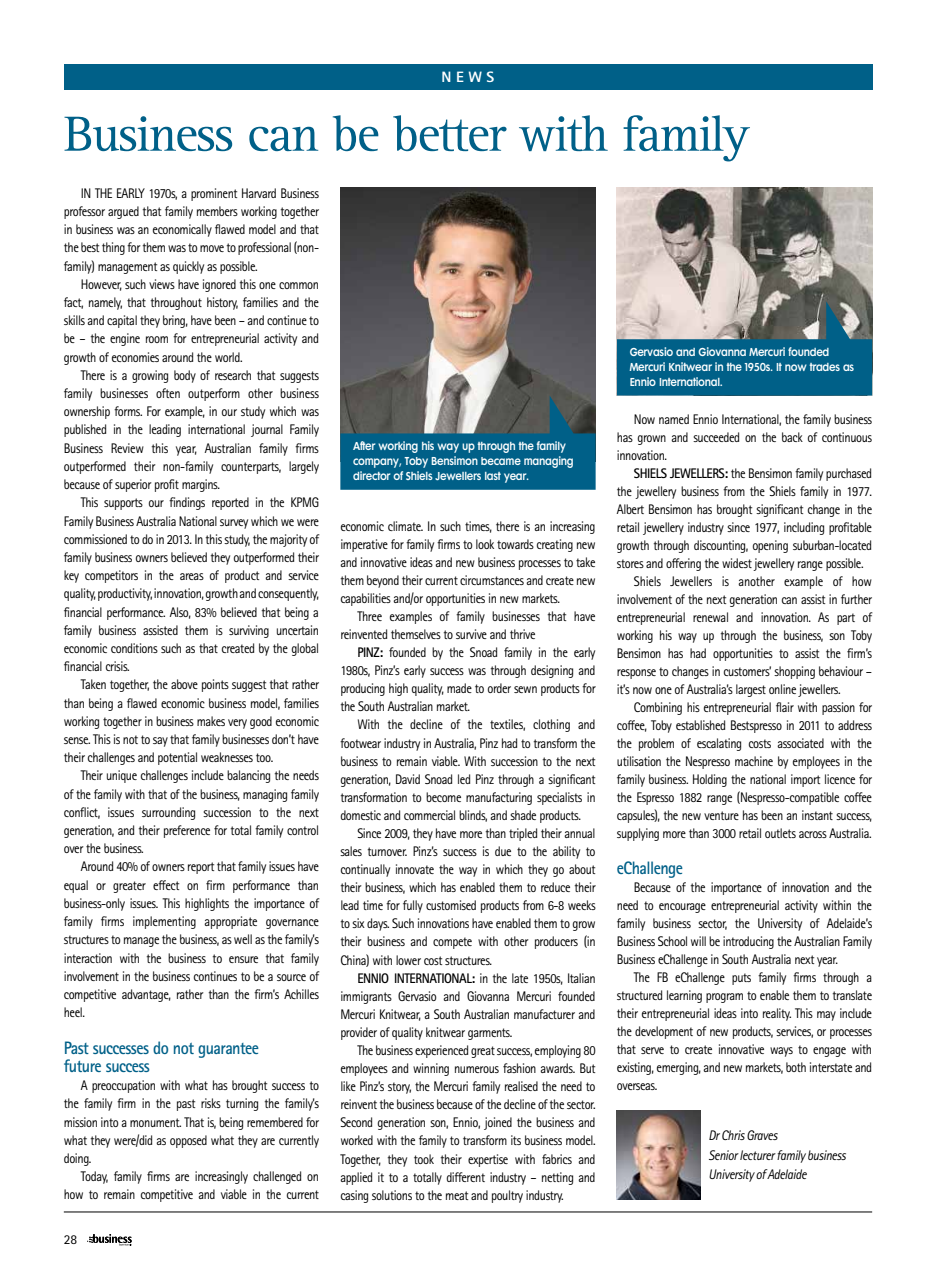
<style>
.page{position:relative;width:936px;height:1276px;background:#fff}
.page>*{position:absolute;margin:0;border:0;box-sizing:border-box;transform-origin:0 0}
.t1{font:51px "Rotis Serif";letter-spacing:-.035em;color:#006088}
.t2{font:700 18px/18.1px "Rotis Sans Serif";letter-spacing:-.035em;color:#006088;scale:.9 1}
.t3{font:800 15px "Rotis Sans Serif";color:#fff}
.t4{font:13.8px/18.1px "Rotis Sans Serif";letter-spacing:-.035em;color:#000;text-align:justify;scale:.9 1}
.t5{font:italic 13.8px/19.5px "Rotis Sans Serif";letter-spacing:-.03em;color:#000;scale:.9 1}
.t6{font:700 13.8px "Rotis Sans Serif";letter-spacing:-.035em;color:#000;scale:.9 1}
.t7{font:13.5px "Rotis Sans Serif";color:#000}
.t8{font:10.5px/15px "Cg Futura Maxi De";letter-spacing:-.03em;color:#fff;scale:.88 1}
.s1{font-weight:700}
</style>
<div class="page">
<svg style="left:87px;top:1234px;width:45px;height:11px"></svg>
<hr style="left:64px;top:1211px;width:808px;height:1px;background:#000">
<div style="left:64px;top:64px;width:808px;height:25px;background:#006088"></div>
<img style="left:340px;top:187px;width:255px;height:208px">
<svg style="left:340px;top:395px;width:255px;height:95px;background:#2b657c"></svg>
<img style="left:617px;top:187px;width:255px;height:114px">
<img style="left:617px;top:1110px;width:83px;height:89px">
<svg style="left:617px;top:301px;width:255px;height:94px;background:#437b91"></svg>
<p class="t3" style="left:441px;top:67px;width:54px">NEWS</p>
<h1 class="t1" style="left:64px;top:105px;width:687px">Business can be better with family</h1>
<p class="t4" style="left:64px;top:184px;width:285px;text-indent:17px">In th e early 1970s, a prominent Harvard Business professor argued that family members working together in business was an economically flawed model and that the best thing for them was to move to professional (non&shy;family) management as quickly as possible.</p>
<p class="t4" style="left:64px;top:275px;width:285px;text-indent:17px">However, such views have ignored this one common fact, namely, that throughout history, families and the skills and capital they bring, have been – and continue to be – the engine room for entrepreneurial activity and growth of economies around the world.</p>
<p class="t4" style="left:64px;top:366px;width:285px;text-indent:17px">There is a growing body of research that suggests family businesses often outperform other business ownership forms. For example, in our study which was published in the leading international journal Family Business Review this year, Australian family firms outperformed their non-family counterparts, largely because of superior profit margins.</p>
<p class="t4" style="left:64px;top:493px;width:285px;text-indent:17px">This supports our findings reported in the KPMG Family Business Australia National survey which we were commissioned to do in 2013. In this study, the majority of family business owners believed they outperformed their key competitors in the areas of product and service quality, productivity, innovation, growth and consequently, financial performance. Also, 83% believed that being a family business assisted them is surviving uncertain economic conditions such as that created by the global financial crisis.</p>
<p class="t4" style="left:64px;top:675px;width:285px;text-indent:17px">Taken together, the above points suggest that rather than being a flawed economic business model, families working together in business makes very good economic sense. This is not to say that family businesses don’t have their challenges and potential weaknesses too.</p>
<p class="t4" style="left:64px;top:766px;width:285px;text-indent:17px">Their unique challenges include balancing the needs of the family with that of the business, managing family conflict, issues surrounding succession to the next generation, and their preference for total family control over the business.</p>
<p class="t4" style="left:64px;top:857px;width:285px;text-indent:17px">Around 40% of owners report that family issues have equal or greater effect on firm performance than business-only issues. This highlights the importance of family firms implementing appropriate governance structures to manage the business, as well as the family’s interaction with the business to ensure that family involvement in the business continues to be a source of competitive advantage, rather than the firm’s Achilles heel.</p>
<h2 class="t2" style="left:64px;top:1038px;width:218px">Past successes do not guarantee future success</h2>
<p class="t4" style="left:64px;top:1076px;width:285px;text-indent:17px">A preoccupation with what has brought success to the family firm in the past risks turning the family’s mission into a monument. That is, being remembered for what they were/did as opposed what they are currently doing.</p>
<p class="t4" style="left:64px;top:1167px;width:285px;text-align:right">Today, family firms are increasingly challenged on how to remain competitive and viable in the current</p>
<p class="t8" style="left:629px;top:345px;width:257px">Gervasio and Giovanna Mercuri founded<br>Mercuri Knitwear in the 1950s. It now trades as<br>Ennio International.</p>
<p class="t4" style="left:617px;top:411px;width:285px;text-indent:17px">Now named Ennio International, the family business has grown and succeeded on the back of continuous innovation.</p>
<p class="t6" style="left:634px;top:465px;width:14px">Shiels</p>
<p class="t6" style="left:670px;top:465px;width:13px">Jewellers</p>
<p class="t4" style="left:724px;top:464px;width:166px"><span class="s1">:</span> the Bensimon family purchased</p>
<p class="t4" style="left:617px;top:482px;width:285px">the jewellery business from the Shiels family in 1977.</p>
<p class="t4" style="left:617px;top:500px;width:285px">Albert Bensimon has brought significant change in the</p>
<p class="t4" style="left:617px;top:518px;width:285px">retail jewellery industry since 1977, including profitable</p>
<p class="t4" style="left:617px;top:536px;width:285px">growth through discounting, opening suburban-located</p>
<p class="t4" style="left:617px;top:554px;width:275px">stores and offering the widest jewellery range possible.</p>
<p class="t4" style="left:634px;top:572px;width:266px">Shiels Jewellers is another example of how</p>
<p class="t4" style="left:617px;top:590px;width:285px">involvement of the next generation can assist in further</p>
<p class="t4" style="left:617px;top:608px;width:285px">entrepreneurial renewal and innovation. As part of</p>
<p class="t4" style="left:617px;top:626px;width:285px">working his way up through the business, son Toby</p>
<p class="t4" style="left:617px;top:644px;width:285px">Bensimon has had opportunities to assist the firm’s</p>
<p class="t4" style="left:617px;top:662px;width:285px">response to changes in customers’ shopping behaviour –</p>
<p class="t4" style="left:617px;top:680px;width:250px">it’s now one of Australia’s largest online jewellers.</p>
<p class="t4" style="left:634px;top:698px;width:266px">Combining his entrepreneurial flair with passion for</p>
<p class="t4" style="left:617px;top:716px;width:285px">coffee, Toby established Bestspresso in 2011 to address</p>
<p class="t4" style="left:617px;top:734px;width:285px">the problem of escalating costs associated with the</p>
<p class="t4" style="left:617px;top:752px;width:285px">utilisation the Nespresso machine by employees in the</p>
<p class="t4" style="left:617px;top:770px;width:285px">family business. Holding the national import licence for</p>
<p class="t4" style="left:617px;top:788px;width:285px">the Espresso 1882 range (Nespresso-compatible coffee</p>
<p class="t4" style="left:617px;top:806px;width:285px">capsules), the new venture has been an instant success,</p>
<p class="t4" style="left:617px;top:824px;width:284px">supplying more than 3000 retail outlets across Australia.</p>
<h2 class="t2" style="left:617px;top:859px;width:75px">eChallenge</h2>
<p class="t4" style="left:617px;top:878px;width:285px;text-indent:17px">Because of the importance of innovation and the need to encourage entrepreneurial activity within the family business sector, the University of Adelaide’s Business School will be introducing the Australian Family Business eChallenge in South Australia next year.</p>
<p class="t4" style="left:617px;top:968px;width:285px;text-indent:17px">The FB eChallenge puts family firms through a structured learning program to enable them to translate their entrepreneurial ideas into reality. This may include the development of new products, services, or processes that serve to create innovative ways to engage with existing, emerging, and new markets, both interstate and overseas.</p>
<p class="t8" style="left:353px;top:439px;width:252px">After working his way up through the family company, Toby Bensimon became managing director of Shiels Jewellers last year.</p>
<p class="t4" style="left:340px;top:517px;width:285px">economic climate. In such times, there is an increasing imperative for family firms to look towards creating new and innovative ideas and new business processes to take them beyond their current circumstances and create new capabilities and/or opportunities in new markets.</p>
<p class="t4" style="left:340px;top:607px;width:285px;text-indent:17px">Three examples of family businesses that have reinvented themselves to survive and thrive</p>
<p class="t4" style="left:340px;top:643px;width:285px;text-indent:17px"><span class="s1">Pinz:</span> founded by the Snoad family in the early 1980s, Pinz’s early success was through designing and producing high quality, made to order sewn products for the South Australian market.</p>
<p class="t4" style="left:340px;top:715px;width:285px;text-indent:17px">With the decline of the textiles, clothing and footwear industry in Australia, Pinz had to transform the business to remain viable. With succession to the next generation, David Snoad led Pinz through a significant transformation to become manufacturing specialists in domestic and commercial blinds, and shade products.</p>
<p class="t4" style="left:340px;top:824px;width:285px;text-indent:17px">Since 2009, they have more than tripled their annual sales turnover. Pinz’s success is due to the ability to continually innovate the way in which they go about their business, which has enabled them to reduce their lead time for fully customised products from 6-8 weeks to six days. Such innovations have enabled them to grow their business and compete with other producers (in China) with lower cost structures.</p>
<p class="t6" style="left:357px;top:969px;width:15px">Ennio</p>
<p class="t6" style="left:394px;top:969px;width:11px">International</p>
<p class="t4" style="left:340px;top:969px;width:285px;text-indent:131px"><span class="s1">:</span> in the late 1950s, Italian immigrants Gervasio and Giovanna Mercuri founded Mercuri Knitwear, a South Australian manufacturer and provider of quality knitwear garments.</p>
<p class="t4" style="left:340px;top:1041px;width:285px;text-indent:17px">The business experienced great success, employing 80 employees and winning numerous fashion awards. But like Pinz’s story, the Mercuri family realised the need to reinvent the business because of the decline of the sector.<br>Second generation son, Ennio, joined the business and worked with the family to transform its business model.<br>Together, they took their expertise with fabrics and applied it to a totally different industry – netting and casing solutions to the meat and poultry industry.</p>
<p class="t5" style="left:708px;top:1126px;width:154px">Dr Chris Graves<br>Senior lecturer family business<br>University of Adelaide</p>
<p class="t7" style="left:64px;top:1231px;width:15px">28</p>
</div>
